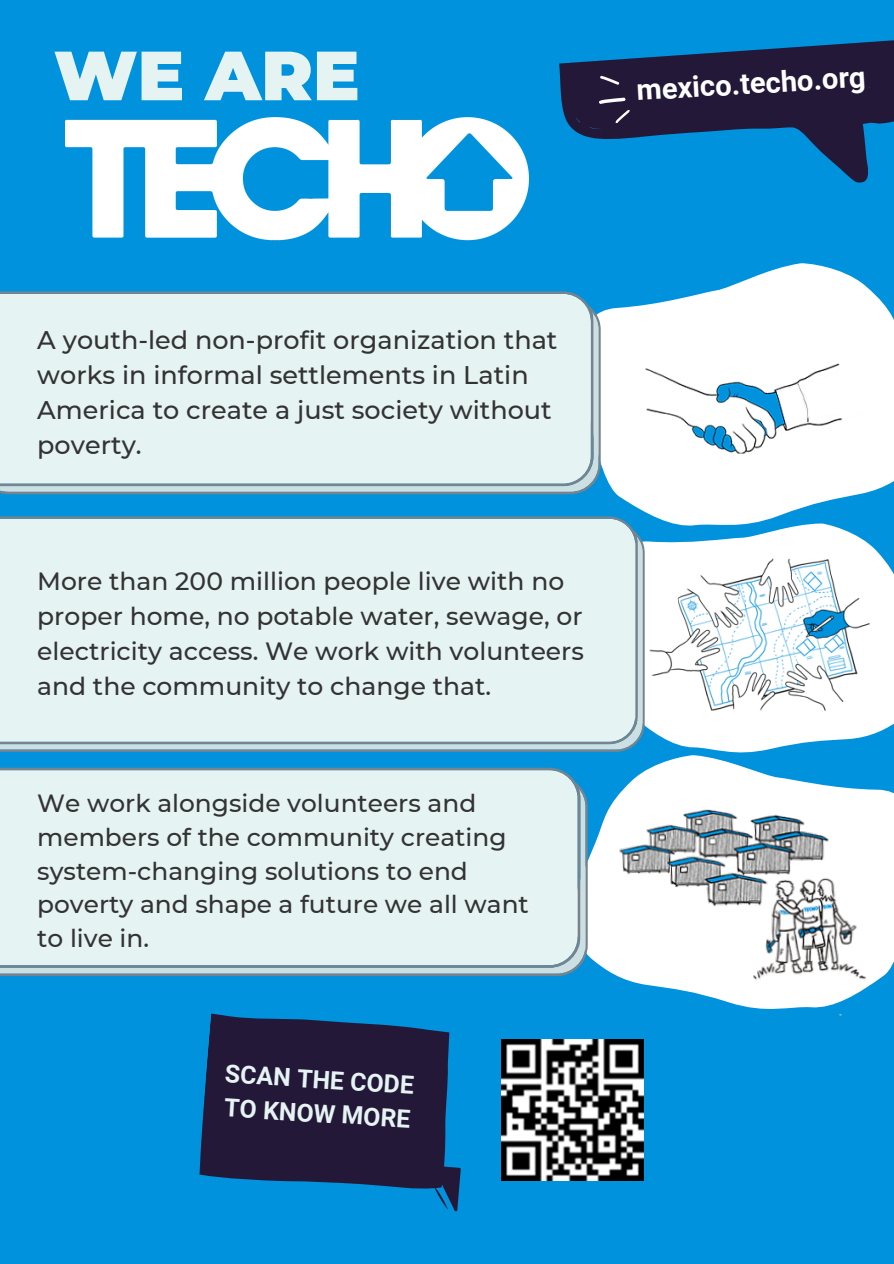
<style>
.page{position:relative;width:894px;height:1264px;background:#fff}
.page>*{position:absolute;margin:0;border:0;box-sizing:border-box;transform-origin:0 0}
.t1{font:900 69.45px "Montserrat";color:#e6f3f3}
.t2{font:700 29.1px "Roboto";color:#fff}
.t3{font:500 25.5px/35px "Montserrat";color:#333}
.t4{font:500 24.9px/33.8px "Montserrat";color:#333}
.t5{font:700 24.9px/33.8px "Roboto";color:#e6f3f3}
</style>
<div class="page">
<div style="left:0;top:0;width:893px;height:1263px;background:#0092dd"></div>
<svg style="left:526px;top:188px;width:367px;height:410px"></svg>
<div style="left:0;top:291px;width:600px;height:203px;background:#e6f3f3"></div>
<img style="left:65px;top:117px;width:463px;height:126px">
<div style="left:0;top:516px;width:644px;height:236px;background:#e6f3f3"></div>
<svg style="left:546px;top:683px;width:347px;height:393px"></svg>
<img style="left:598px;top:779px;width:290px;height:253px">
<svg style="left:0;top:767px;width:587px;height:209px;background:#ddecee"></svg>
<img style="left:644px;top:530px;width:237px;height:221px">
<img style="left:620px;top:284px;width:246px;height:246px">
<svg style="left:199px;top:1013px;width:251px;height:176px;background:#1e264a"></svg>
<svg style="left:429px;top:1164px;width:32px;height:48px"></svg>
<svg style="left:557px;top:40px;width:336px;height:163px"></svg>
<svg style="left:598px;top:76px;width:32px;height:50px;background:#3c324e"></svg>
<img style="left:502px;top:1039px;width:141px;height:141px">
<p class="t1" style="left:54px;top:33px;width:307px">WE ARE</p>
<p class="t2" style="left:635px;top:72px;width:231px;rotate:-3deg">mexico.techo.org</p>
<p class="t3" style="left:37px;top:322px;width:521px">A youth-led non-profit organization that works in informal settlements in Latin<br>America to create a just society without poverty.</p>
<p class="t4" style="left:37px;top:563px;width:548px;line-height:35px">More than 200 million people live with no proper home, no potable water, sewage, or electricity access. We work with volunteers and the community to change that.</p>
<p class="t4" style="left:37px;top:786px;width:493px">We work alongside volunteers and members of the community creating system-changing solutions to end poverty and shape a future we all want to live in.</p>
<p class="t5" style="left:226px;top:1056px;width:190px;rotate:4deg">SCAN THE CODE<br>TO KNOW MORE</p>
</div>
